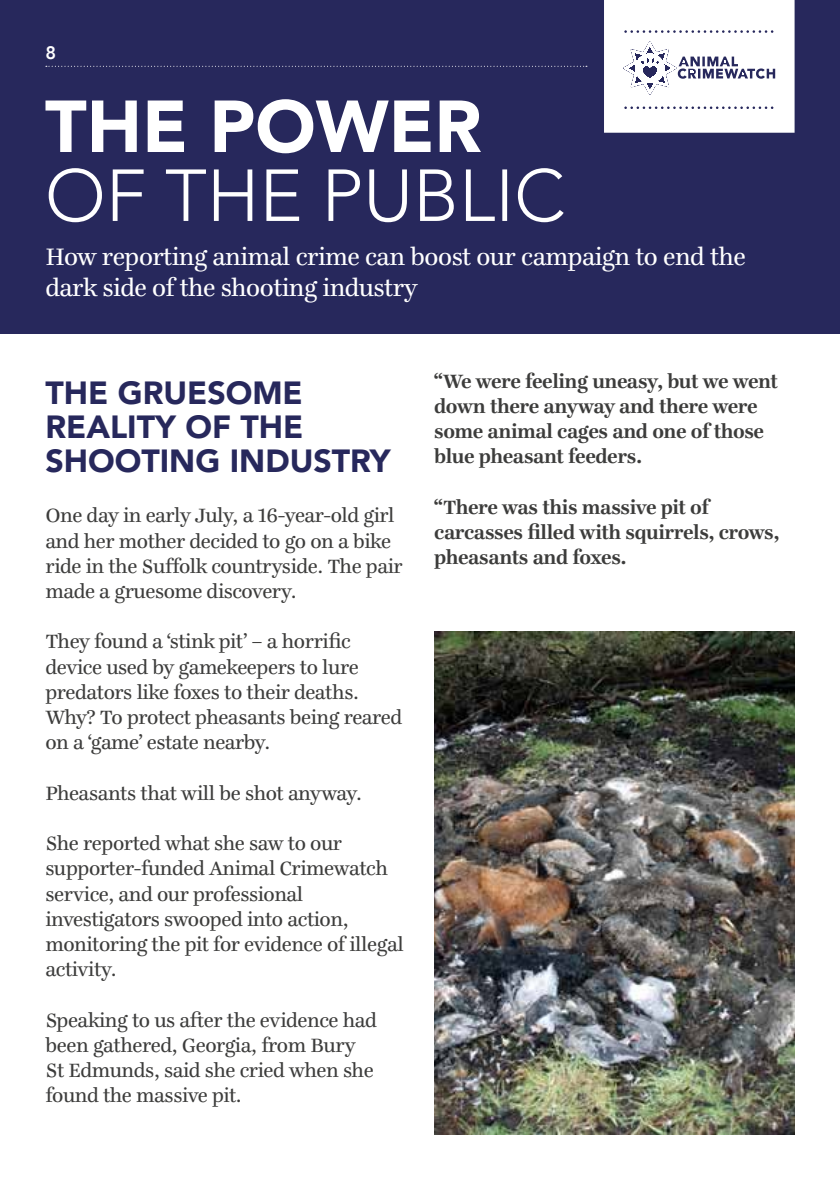
<style>
.page{position:relative;width:840px;height:1191px;background:#fff}
.page>*{position:absolute;margin:0;border:0;box-sizing:border-box;transform-origin:0 0}
.t1{font:900 32px/34px "Avenir";color:#27285c}
.t2{font:26px/31.2px "Ingeborg";letter-spacing:-.02em;color:#fff}
.t3{font:21px/25.2px "Ingeborg";letter-spacing:-.02em;color:#3c3c3b}
.t4{font:700 21px/25.2px "Ingeborg";letter-spacing:-.025em;color:#3c3c3b}
.t5{font:800 18px "Avenir";color:#fff}
</style>
<div class="page">
<div style="left:0;top:0;width:839px;height:333px;background:#27285c"></div>
<svg style="left:604px;top:0;width:190px;height:133px;background:#f1f1f5"></svg>
<svg style="left:46px;top:66px;width:540px;height:1px"></svg>
<svg style="left:49px;top:168px;width:514px;height:54px"></svg>
<svg style="left:45px;top:99px;width:435px;height:54px"></svg>
<img style="left:434px;top:632px;width:360px;height:502px">
<p class="t5" style="left:45px;top:39px;width:12px">8</p>
<p class="t2" style="left:45px;top:241px;width:701px">How reporting animal crime can boost our campaign to end the dark side of the shooting industry</p>
<h1 class="t1" style="left:45px;top:375px;width:346px">THE GRUESOME<br>REALITY OF THE<br>SHOOTING INDUSTRY</h1>
<p class="t3" style="left:45px;top:503px;width:358px">One day in early July, a 16-year-old girl and her mother decided to go on a bike ride in the Suffolk countryside. The pair made a gruesome discovery.</p>
<p class="t3" style="left:45px;top:629px;width:358px">They found a ‘stink pit’ – a horrific device used by gamekeepers to lure predators like foxes to their deaths.<br>Why? To protect pheasants being reared on a ‘game’ estate nearby.</p>
<p class="t3" style="left:45px;top:780px;width:318px">Pheasants that will be shot anyway.</p>
<p class="t3" style="left:45px;top:830px;width:360px">She reported what she saw to our supporter-funded Animal Crimewatch service, and our professional investigators swooped into action, monitoring the pit for evidence of illegal activity.</p>
<p class="t3" style="left:45px;top:1007px;width:333px">Speaking to us after the evidence had been gathered, Georgia, from Bury<br>St Edmunds, said she cried when she found the massive pit.</p>
<p class="t4" style="left:434px;top:368px;width:345px">“We were feeling uneasy, but we went down there anyway and there were some animal cages and one of those blue pheasant feeders.</p>
<p class="t4" style="left:434px;top:494px;width:347px">“There was this massive pit of carcasses filled with squirrels, crows, pheasants and foxes.</p>
</div>
